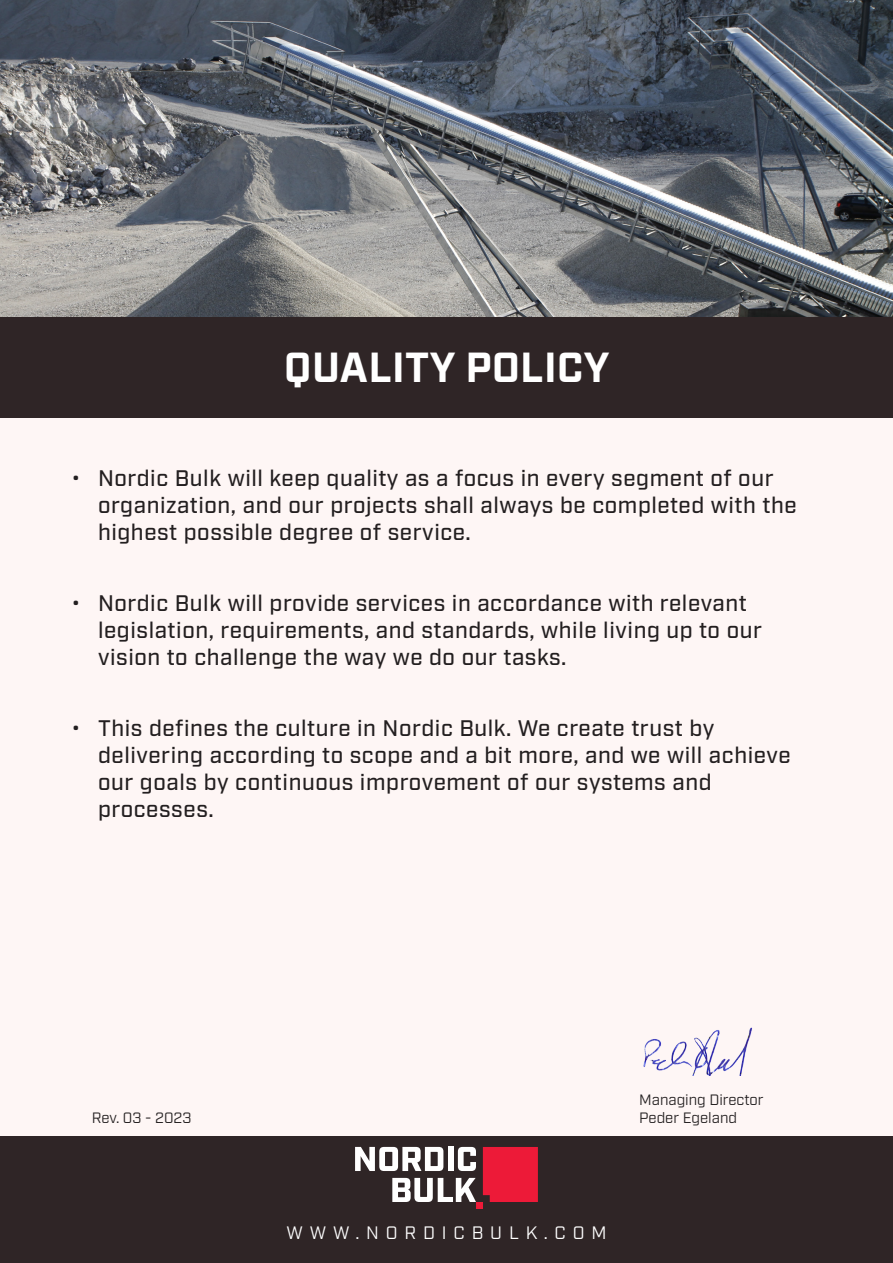
<style>
.page{position:relative;width:893px;height:1263px;background:#fff}
.page>*{position:absolute;margin:0;border:0;box-sizing:border-box;transform-origin:0 0}
.t1{font:700 42px "Industry";letter-spacing:.01em;color:#fff}
.t2{font:500 22.5px/27px "Industry";letter-spacing:.025em;color:#231f20}
.t3{font:18px "Industry";letter-spacing:.38em;color:#fff}
.t4{font:15px "Industry";color:#231f20}
</style>
<div class="page">
<img style="left:0;top:0;width:893px;height:317px">
<div style="left:0;top:1136px;width:893px;height:127px;background:#2f2526"></div>
<div style="left:0;top:317px;width:893px;height:100px;background:#2f2526"></div>
<img style="left:643px;top:1027px;width:110px;height:48px">
<div style="left:476px;top:1202px;width:7px;height:7px;background:#ed1a38"></div>
<div style="left:483px;top:1147px;width:55px;height:55px;background:#ed1a38"></div>
<svg style="left:355px;top:1147px;width:88px;height:24px"></svg>
<div style="left:448px;top:1147px;width:5px;height:24px;background:#fff"></div>
<svg style="left:458px;top:1147px;width:18px;height:24px"></svg>
<svg style="left:392px;top:1178px;width:84px;height:24px"></svg>
<p class="t1" style="left:284px;top:343px;width:327px">QUALITY POLICY</p>
<p class="t2" style="left:98px;top:466px;width:700px;text-indent:-27px">• Nordic Bulk will keep quality as a focus in every segment of our organization, and our projects shall always be completed with the highest possible degree of service.</p>
<p class="t2" style="left:98px;top:591px;width:665px;text-indent:-27px">• Nordic Bulk will provide services in accordance with relevant legislation, requirements, and standards, while living up to our vision to challenge the way we do our tasks.</p>
<p class="t2" style="left:98px;top:716px;width:694px;text-indent:-27px">• This defines the culture in Nordic Bulk. We create trust by delivering according to scope and a bit more, and we will achieve our goals by continuous improvement of our systems and processes.</p>
<p class="t4" style="left:639px;top:1091px;width:126px">Managing Director</p>
<p class="t4" style="left:92px;top:1109px;width:101px">Rev. 03 - 2023</p>
<p class="t4" style="left:639px;top:1109px;width:99px">Peder Egeland</p>
<p class="t3" style="left:286px;top:1222px;width:322px">WWW.NORDICBULK.COM</p>
</div>
